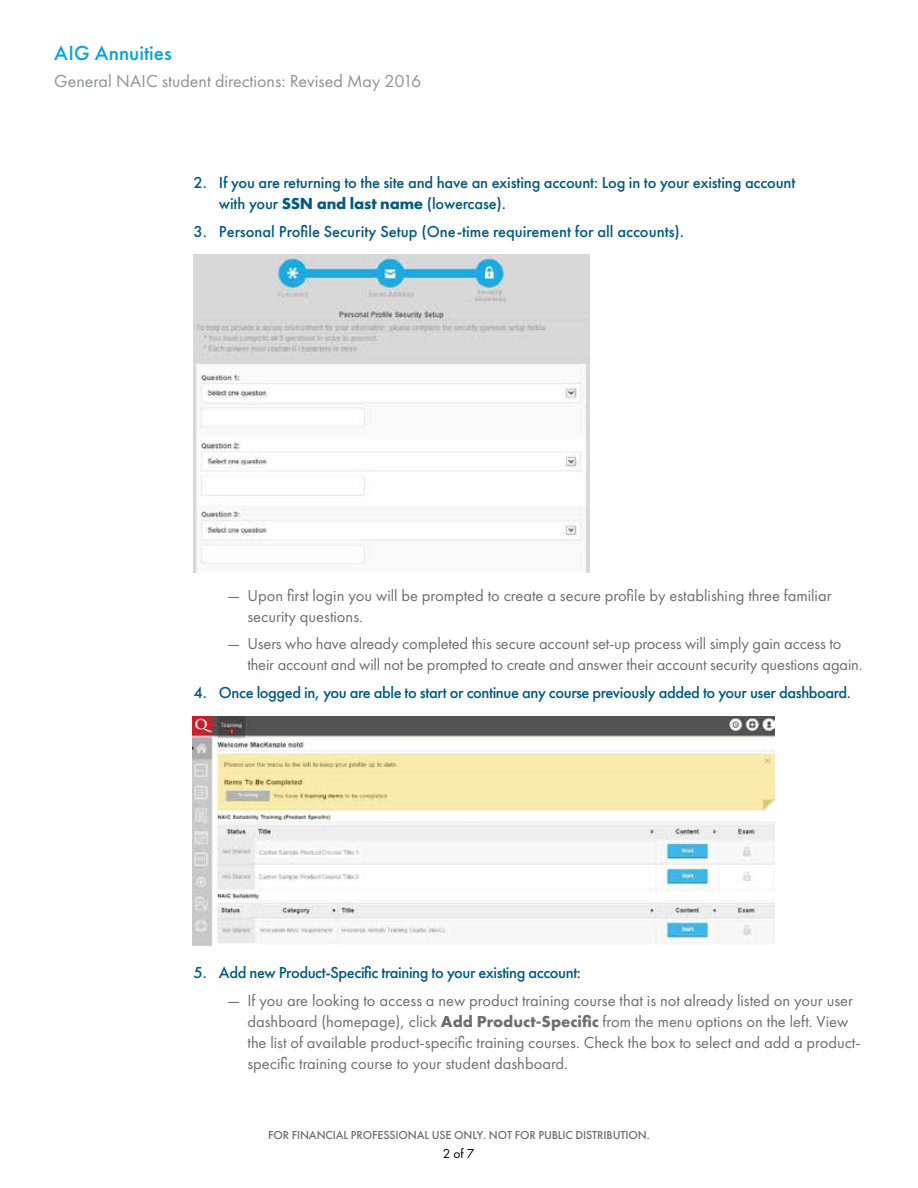
<style>
.page{position:relative;width:918px;height:1188px;background:#fff}
.page>*{position:absolute;margin:0;border:0;box-sizing:border-box;transform-origin:0 0}
.t1{font:500 21px "Futura PT";letter-spacing:.005em;color:#00a4e3}
.t2{font:18px "Futura PT";color:#8f9194}
.t3{font:16.5px/21px "Futura PT";color:#6d6e71}
.t4{font:500 16.5px/21px "Futura PT";letter-spacing:-.025em;color:#005a84}
.t5{font:500 16.5px "Futura PT";color:#005a84}
.t6{font:13.5px "Futura PT";color:#000}
.t7{font:500 12px "Futura PT";letter-spacing:-.01em;color:#6d6e71}
.s1{font-weight:700}
</style>
<div class="page">
<img style="left:193px;top:255px;width:396px;height:318px">
<img style="left:193px;top:717px;width:582px;height:228px">
<p class="t1" style="left:54px;top:40px;width:119px">AIG Annuities</p>
<p class="t2" style="left:54px;top:71px;width:369px">General NAIC student directions: Revised May 2016</p>
<p class="t4" style="left:219px;top:172px;width:578px;text-indent:-25px">2. If you are returning to the site and have an existing account: Log in to your existing account with your <span class="s1">SSN and last name</span> (lowercase).</p>
<p class="t5" style="left:193px;top:221px;width:492px">3. Personal Profile Security Setup (One-time requirement for all accounts).</p>
<p class="t3" style="left:247px;top:585px;width:586px;text-indent:-20px">― Upon first login you will be prompted to create a secure profile by establishing three familiar security questions.</p>
<p class="t3" style="left:247px;top:633px;width:617px;text-indent:-20px">― Users who have already completed this secure account set-up process will simply gain access to their account and will not be prompted to create and answer their account security questions again.</p>
<p class="t4" style="left:193px;top:682px;width:659px">4. Once logged in, you are able to start or continue any course previously added to your user dashboard.</p>
<p class="t4" style="left:193px;top:962px;width:389px">5. Add new Product-Specific training to your existing account:</p>
<p class="t3" style="left:247px;top:990px;width:615px;text-indent:-20px">― If you are looking to access a new product training course that is not already listed on your user dashboard (homepage), click <span class="s1">Add Product-Specific</span> from the menu options on the left. View the list of available product-specific training courses. Check the box to select and add a product&shy;specific training course to your student dashboard.</p>
<p class="t7" style="left:268px;top:1128px;width:383px">FOR FINANCIAL PROFESSIONAL USE ONLY. NOT FOR PUBLIC DISTRIBUTION.</p>
<p class="t6" style="left:443px;top:1146px;width:33px">2 of 7</p>
</div>
